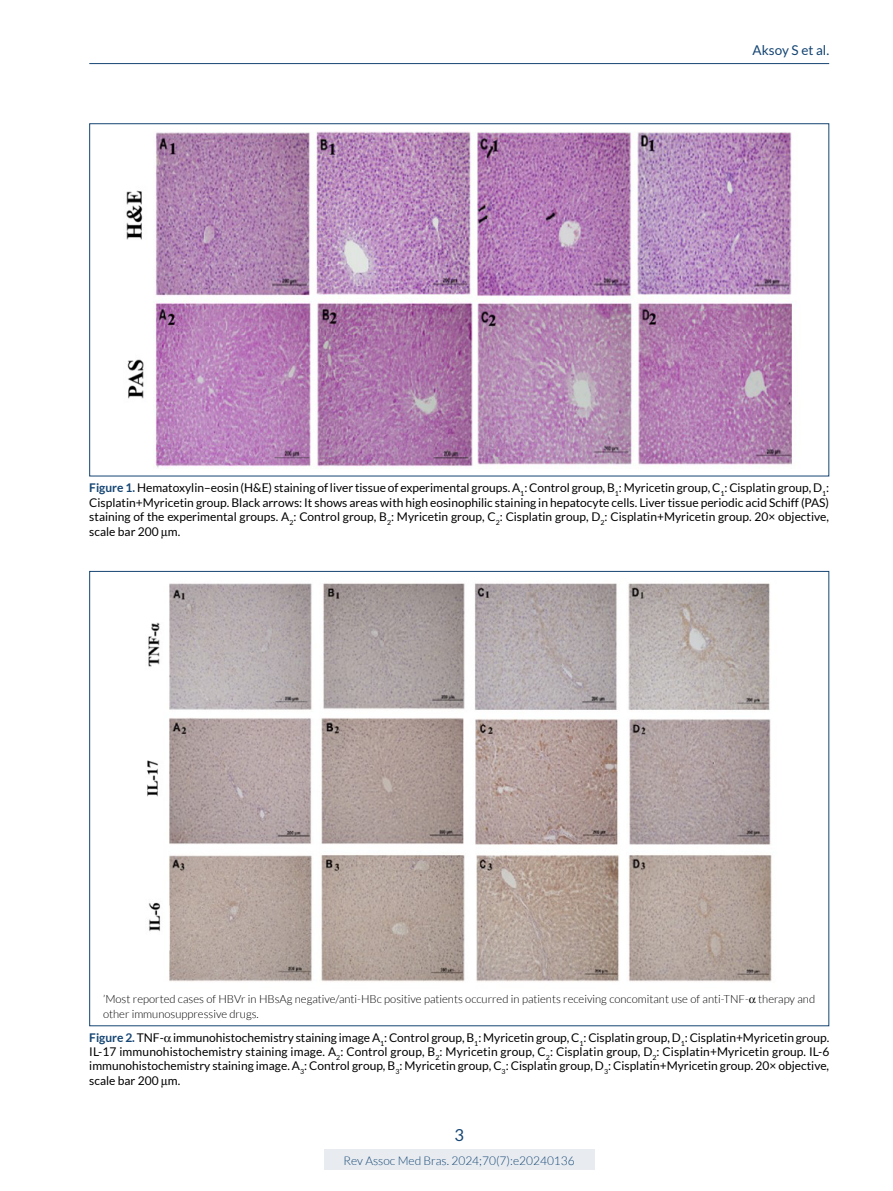
<style>
.page{position:relative;width:893px;height:1191px;background:#fff}
.page>*{position:absolute;margin:0;border:0;box-sizing:border-box;transform-origin:0 0}
.t1{font:16.5px "Lato";color:#154573}
.t2{font:13.5px "Lato";color:#154573}
.t3{font:12px/14.4px "Lato";color:#000;text-align:justify}
.t4{font:300 12px "Lato";color:#154573}
.t5{font:300 11.25px/15px "Lato";color:#000}
.s1{font-weight:700;color:#154573}
</style>
<div class="page">
<div style="left:324px;top:1149px;width:270px;height:21px;background:#e8ecf1"></div>
<hr style="left:89px;top:63px;width:740px;height:1px;background:#154573">
<img style="left:126px;top:131px;width:666px;height:338px">
<img style="left:147px;top:583px;width:625px;height:399px">
<p class="t2" style="left:753px;top:43px;width:78px">Aksoy S et al.</p>
<p class="t3" style="left:89px;top:481px;width:741px"><span class="s1">Figure 1.</span> Hematoxylin–eosin (H&amp;E) staining of liver tissue of experimental groups. A<sub>1</sub>: Control group, B<sub>1</sub>: Myricetin group, C<sub>1</sub>: Cisplatin group, D<sub>1</sub>:<br>Cisplatin+Myricetin group. Black arrows: It shows areas with high eosinophilic staining in hepatocyte cells. Liver tissue periodic acid Schiff (PAS) staining of the experimental groups. A<sub>2</sub>: Control group, B<sub>2</sub>: Myricetin group, C<sub>2</sub>: Cisplatin group, D<sub>2</sub>: Cisplatin+Myricetin group. 20× objective, scale bar 200 m.</p>
<p class="t5" style="left:103px;top:991px;width:714px">’Most reported cases of HBVr in HBsAg negative/anti-HBc positive patients occurred in patients receiving concomitant use of anti-TNF- therapy and other immunosuppressive drugs.</p>
<p class="t3" style="left:89px;top:1030px;width:741px"><span class="s1">Figure 2.</span> TNF- immunohistochemistry staining image A<sub>1</sub>: Control group, B<sub>1</sub>: Myricetin group, C<sub>1</sub>: Cisplatin group, D<sub>1</sub>: Cisplatin+Myricetin group.<br>IL-17 immunohistochemistry staining image. A<sub>2</sub>: Control group, B<sub>2</sub>: Myricetin group, C<sub>2</sub>: Cisplatin group, D<sub>2</sub>: Cisplatin+Myricetin group. IL-6 immunohistochemistry staining image. A<sub>3</sub>: Control group, B<sub>3</sub>: Myricetin group, C<sub>3</sub>: Cisplatin group, D<sub>3</sub>: Cisplatin+Myricetin group. 20× objective, scale bar 200 m.</p>
<h1 class="t1" style="left:454px;top:1126px;width:11px">3</h1>
<p class="t4" style="left:344px;top:1154px;width:233px">Rev Assoc Med Bras. 2024;70(7):e20240136</p>
</div>
